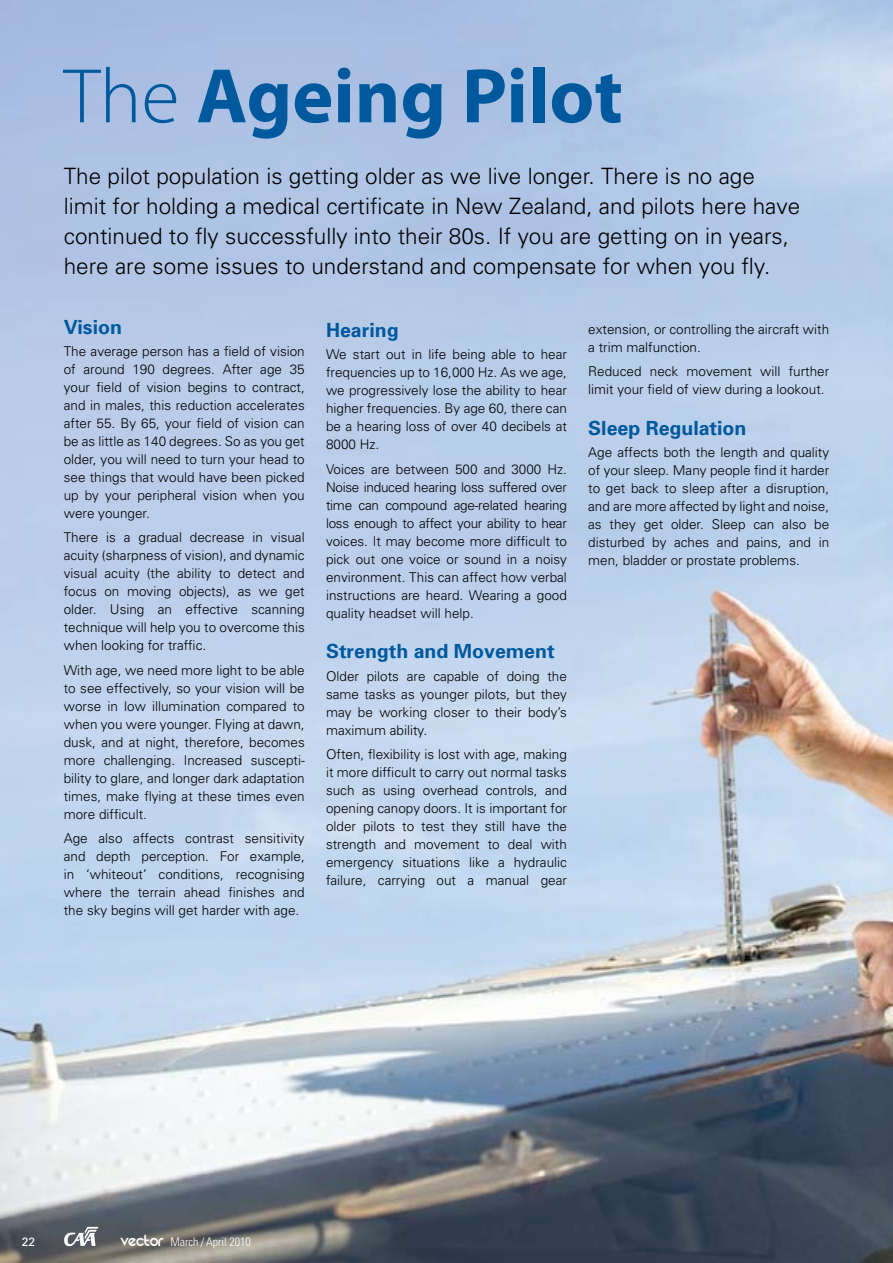
<style>
.page{position:relative;width:893px;height:1263px;background:#fff}
.page>*{position:absolute;margin:0;border:0;box-sizing:border-box;transform-origin:0 0}
.t1{font:700 78px "Myriad Pro";color:#00599d}
.t2{font:300 22.5px/30px "Univers";color:#000}
.t3{font:700 19.5px "Univers";color:#00599d}
.t4{font:300 13.5px/18px "Univers";color:#000;text-align:justify}
.t5{font:300 condensed 12px "Univers";color:#fff}
.t6{font:12px "Univers";color:#fff}
.s1{font-weight:300}
.s2{font-family:"REZ";font-weight:400;font-stretch:normal;font-size:18px}
</style>
<div class="page">
<img style="left:0;top:0;width:893px;height:1263px">
<svg style="left:64px;top:1227px;width:34px;height:19px"></svg>
<h1 class="t1" style="left:64px;top:45px;width:561px"><span class="s1">The</span> Ageing Pilot</h1>
<p class="t2" style="left:64px;top:161px;width:738px">The pilot population is getting older as we live longer. There is no age limit for holding a medical certificate in New Zealand, and pilots here have continued to fly successfully into their 80s. If you are getting on in years, here are some issues to understand and compensate for when you fly.</p>
<h3 class="t3" style="left:64px;top:314px;width:60px">Vision</h3>
<p class="t4" style="left:64px;top:342px;width:242px">The average person has a field of vision of around 190 degrees. After age 35 your field of vision begins to contract, and in males, this reduction accelerates after 55. By 65, your field of vision can be as little as 140 degrees. So as you get older, you will need to turn your head to see things that would have been picked up by your peripheral vision when you were younger.</p>
<p class="t4" style="left:64px;top:528px;width:242px">There is a gradual decrease in visual acuity (sharpness of vision), and dynamic visual acuity (the ability to detect and focus on moving objects), as we get older. Using an effective scanning technique will help you to overcome this when looking for traffic.</p>
<p class="t4" style="left:64px;top:660px;width:242px">With age, we need more light to be able to see effectively, so your vision will be worse in low illumination compared to when you were younger. Flying at dawn, dusk, and at night, therefore, becomes more challenging. Increased suscepti&shy;bility to glare, and longer dark adaptation times, make flying at these times even more difficult.</p>
<p class="t4" style="left:64px;top:829px;width:242px">Age also affects contrast sensitivity and depth perception. For example, in ‘whiteout’ conditions, recognising where the terrain ahead finishes and the sky begins will get harder with age.</p>
<h3 class="t3" style="left:326px;top:318px;width:74px">Hearing</h3>
<p class="t4" style="left:326px;top:345px;width:242px">We start out in life being able to hear frequencies up to 16,000 Hz. As we age, we progressively lose the ability to hear higher frequencies. By age 60, there can be a hearing loss of over 40 decibels at 8000 Hz.</p>
<p class="t4" style="left:326px;top:459px;width:242px">Voices are between 500 and 3000 Hz.<br>Noise induced hearing loss suffered over time can compound age-related hearing loss enough to affect your ability to hear voices. It may become more difficult to pick out one voice or sound in a noisy environment. This can affect how verbal instructions are heard. Wearing a good quality headset will help.</p>
<h3 class="t3" style="left:326px;top:639px;width:230px">Strength and Movement</h3>
<p class="t4" style="left:326px;top:666px;width:242px">Older pilots are capable of doing the same tasks as younger pilots, but they may be working closer to their body’s maximum ability.</p>
<p class="t4" style="left:326px;top:745px;width:242px">Often, flexibility is lost with age, making it more difficult to carry out normal tasks such as using overhead controls, and opening canopy doors. It is important for older pilots to test they still have the strength and movement to deal with emergency situations like a hydraulic failure, carrying out a manual gear</p>
<p class="t4" style="left:588px;top:320px;width:242px">extension, or controlling the aircraft with a trim malfunction.</p>
<p class="t4" style="left:588px;top:362px;width:242px">Reduced neck movement will further limit your field of view during a lookout.</p>
<h3 class="t3" style="left:588px;top:416px;width:160px">Sleep Regulation</h3>
<p class="t4" style="left:588px;top:443px;width:242px">Age affects both the length and quality of your sleep. Many people find it harder to get back to sleep after a disruption, and are more affected by light and noise, as they get older. Sleep can also be disturbed by aches and pains, and in men, bladder or prostate problems.</p>
<p class="t6" style="left:22px;top:1234px;width:15px">22</p>
<p class="t5" style="left:121px;top:1234px;width:132px"><span class="s2">vector</span> March / April 2010</p>
</div>
